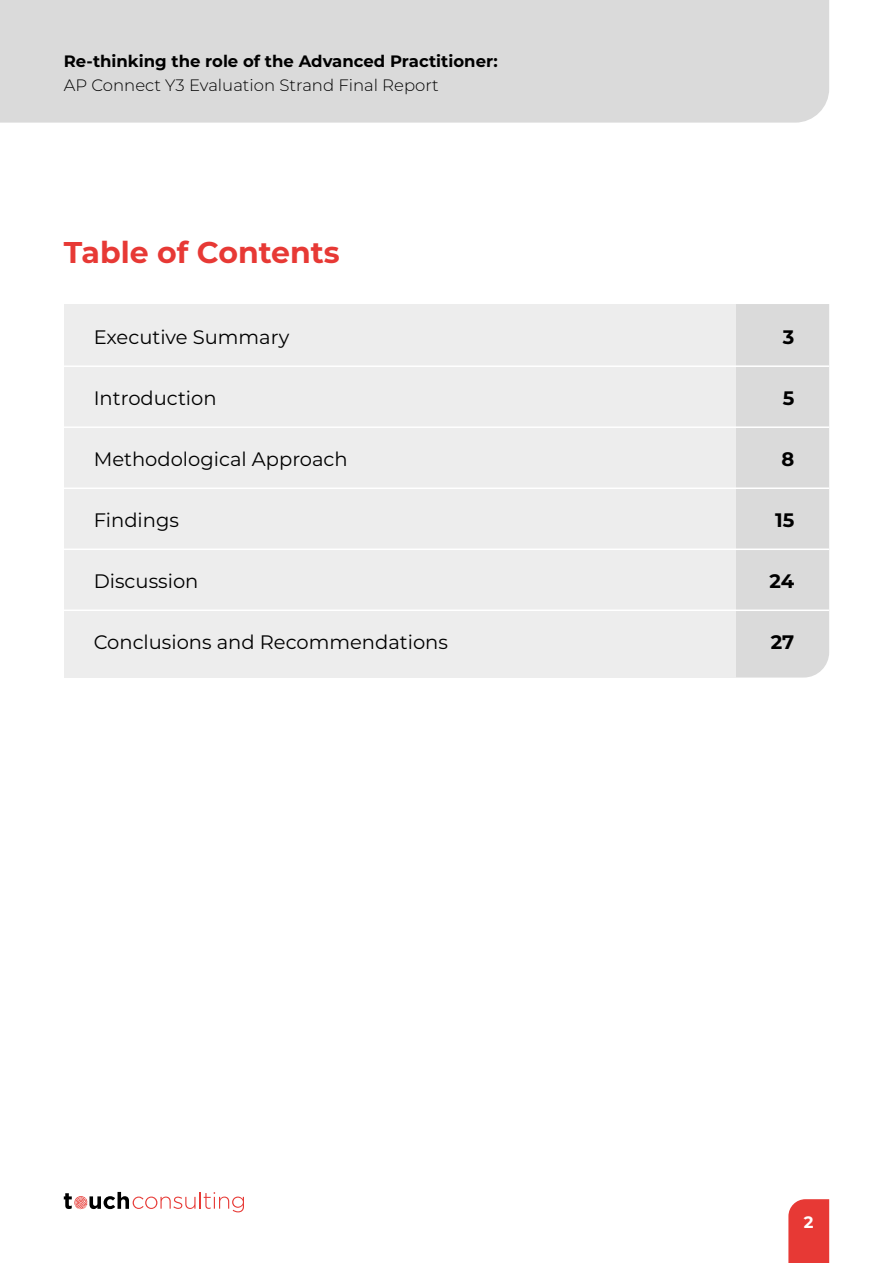
<style>
.page{position:relative;width:893px;height:1263px;background:#fff}
.page>*{position:absolute;margin:0;border:0;box-sizing:border-box;transform-origin:0 0}
.t1{font:700 30px "Montserrat";color:#e73935}
.t2{font:19.5px "Montserrat";color:#000}
.t3{font:700 19.5px "Montserrat";color:#000}
.t4{font:700 16.5px "Montserrat";color:#000}
.t5{font:300 16.5px "Montserrat";color:#000}
.t6{font:700 16.5px "Montserrat";color:#fff}
</style>
<div class="page">
<div style="left:0;top:0;width:829px;height:123px;background:#dadada"></div>
<svg style="left:64px;top:1192px;width:180px;height:20px"></svg>
<div style="left:788px;top:1199px;width:41px;height:64px;background:#e73935"></div>
<div style="left:736px;top:304px;width:93px;height:373px;background:#dadada"></div>
<div style="left:64px;top:304px;width:672px;height:373px;background:#ededed"></div>
<hr style="left:64px;top:365px;width:765px;height:2px;background:#fff">
<hr style="left:64px;top:426px;width:765px;height:2px;background:#fff">
<hr style="left:64px;top:487px;width:765px;height:2px;background:#fff">
<hr style="left:64px;top:548px;width:765px;height:2px;background:#fff">
<hr style="left:64px;top:609px;width:765px;height:2px;background:#fff">
<p class="t4" style="left:64px;top:50px;width:435px">Re-thinking the role of the Advanced Practitioner:</p>
<p class="t5" style="left:64px;top:74px;width:376px">AP Connect Y3 Evaluation Strand Final Report</p>
<h1 class="t1" style="left:64px;top:231px;width:278px">Table of Contents</h1>
<p class="t2" style="left:94px;top:324px;width:197px">Executive Summary</p>
<p class="t3" style="left:783px;top:323px;width:13px">3</p>
<p class="t2" style="left:94px;top:385px;width:124px">Introduction</p>
<p class="t3" style="left:783px;top:384px;width:13px">5</p>
<p class="t2" style="left:94px;top:446px;width:255px">Methodological Approach</p>
<p class="t3" style="left:781px;top:445px;width:14px">8</p>
<p class="t2" style="left:94px;top:507px;width:87px">Findings</p>
<p class="t3" style="left:775px;top:506px;width:21px">15</p>
<p class="t2" style="left:94px;top:568px;width:106px">Discussion</p>
<p class="t3" style="left:769px;top:567px;width:26px">24</p>
<p class="t2" style="left:94px;top:629px;width:356px">Conclusions and Recommendations</p>
<p class="t3" style="left:771px;top:628px;width:25px">27</p>
<p class="t6" style="left:804px;top:1210px;width:11px">2</p>
</div>
